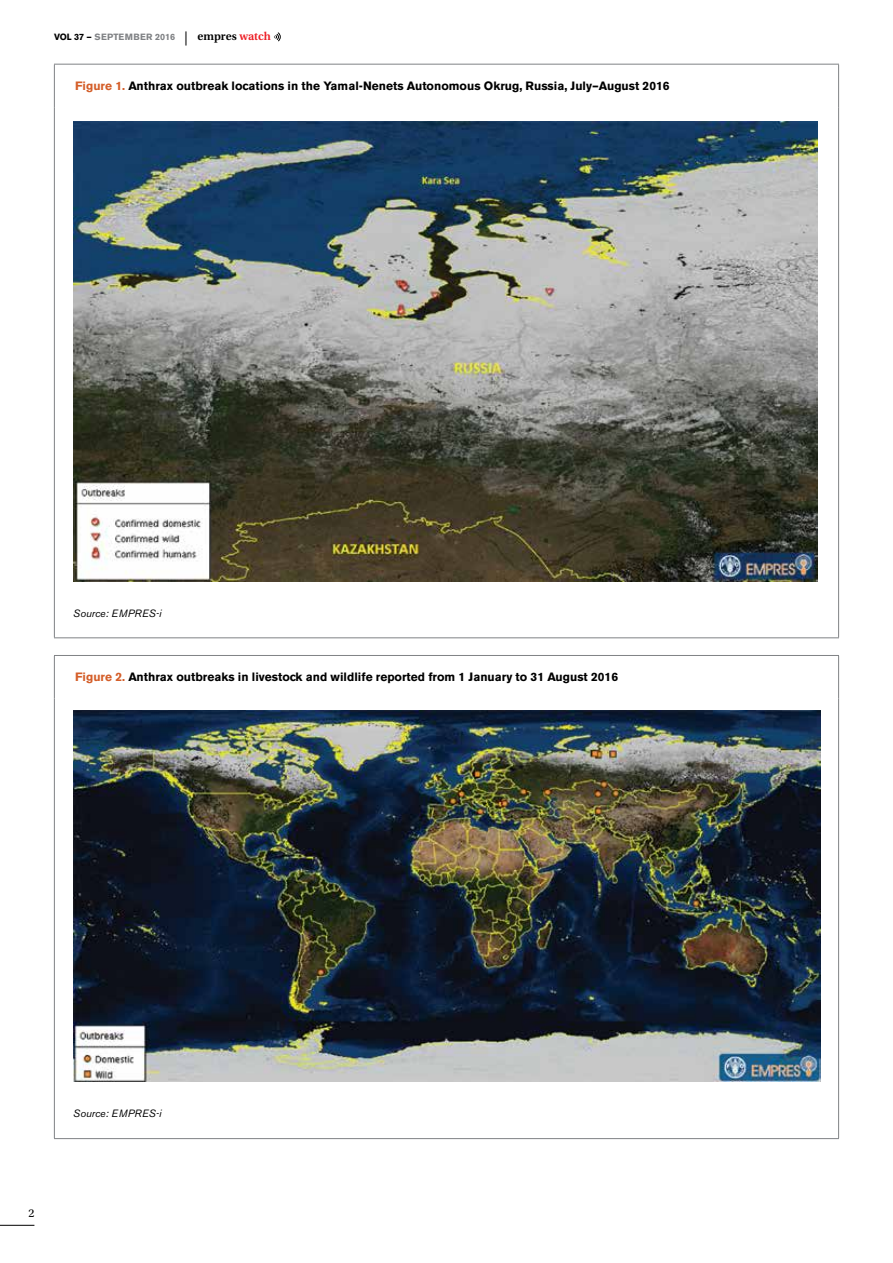
<style>
.page{position:relative;width:893px;height:1263px;background:#fff}
.page>*{position:absolute;margin:0;border:0;box-sizing:border-box;transform-origin:0 0}
.t1{font:700 12px "Akzidenz Grotesk BE";color:#000}
.t2{font:12px "Utopia Std";color:#000}
.t3{font:italic 10.5px "Akzidenz Grotesk BE";letter-spacing:.01em;color:#000}
.t4{font:700 9px "Akzidenz Grotesk BE";color:#808285}
.s1{color:#000}
.s2{font-family:"Utopia Std";font-weight:400;font-size:15px;color:#000}
.s3{font-family:"Utopia Std";font-weight:600;font-size:12px;color:#000}
.s4{font-family:"Utopia Std";font-weight:600;font-size:12px;color:#ed1d24}
.s5{color:#d45e29}
</style>
<div class="page">
<svg style="left:274px;top:32px;width:7px;height:10px"></svg>
<hr style="left:0;top:1225px;width:34px;height:1px;background:#000">
<hr style="left:54px;top:64px;width:785px;height:1px;background:#808285">
<hr style="left:54px;top:65px;width:1px;height:42px;background:#808285">
<hr style="left:838px;top:65px;width:1px;height:42px;background:#808285">
<hr style="left:54px;top:107px;width:1px;height:530px;background:#808285">
<hr style="left:838px;top:107px;width:1px;height:530px;background:#808285">
<hr style="left:54px;top:637px;width:785px;height:1px;background:#808285">
<img style="left:73px;top:122px;width:745px;height:460px">
<hr style="left:54px;top:655px;width:785px;height:1px;background:#808285">
<hr style="left:54px;top:656px;width:1px;height:42px;background:#808285">
<hr style="left:838px;top:656px;width:1px;height:42px;background:#808285">
<hr style="left:54px;top:698px;width:1px;height:440px;background:#808285">
<hr style="left:838px;top:698px;width:1px;height:440px;background:#808285">
<hr style="left:54px;top:1138px;width:785px;height:1px;background:#808285">
<img style="left:73px;top:711px;width:747px;height:370px">
<p class="t4" style="left:54px;top:32px;width:218px"><span class="s1">VOL 37 —</span> September 2016 <span class="s2">|</span> <span class="s3">empres</span> <span class="s4">watch</span></p>
<p class="t1" style="left:75px;top:79px;width:596px"><span class="s5">Figure 1.</span> Anthrax outbreak locations in the Yamal-Nenets Autonomous Okrug, Russia, July–August 2016</p>
<p class="t3" style="left:73px;top:607px;width:90px">Source: EMPRES-i</p>
<p class="t1" style="left:75px;top:670px;width:544px"><span class="s5">Figure 2.</span> Anthrax outbreaks in livestock and wildlife reported from 1 January to 31 August 2016</p>
<p class="t2" style="left:28px;top:1206px;width:7px">2</p>
<p class="t3" style="left:73px;top:1107px;width:90px">Source: EMPRES-i</p>
</div>
